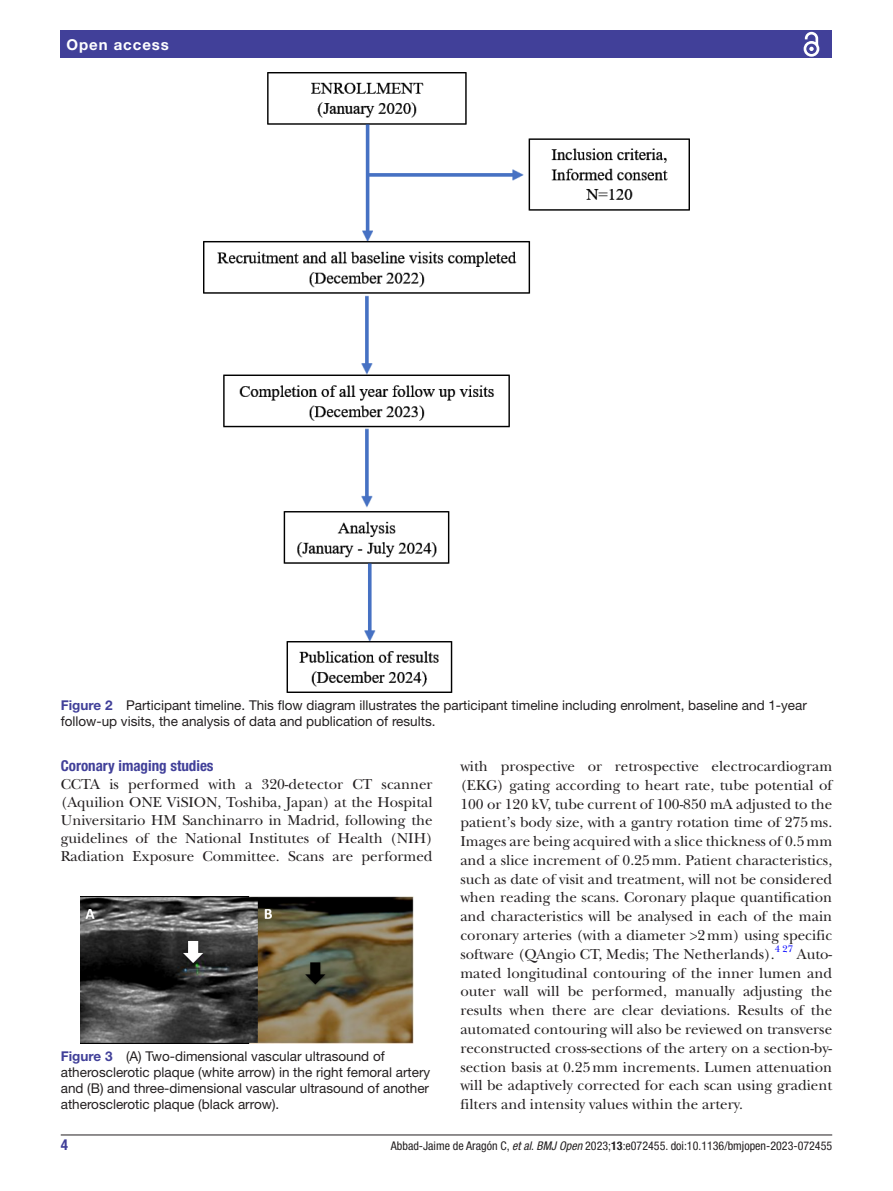
<style>
.page{position:relative;width:893px;height:1191px;background:#fff}
.page>*{position:absolute;margin:0;border:0;box-sizing:border-box;transform-origin:0 0}
.t1{font:15px/18.8px "New Baskerville";color:#231f20;text-align:justify}
.t2{font:700 condensed 15px "Helvetica Neue LT Std";color:#414099}
.t3{font:700 15px "Helvetica Neue LT Std";letter-spacing:.065em;color:#fff}
.t4{font:13.5px/16.2px "Helvetica Neue LT Std";color:#231f20}
.t5{font:condensed 12px "Helvetica Neue LT Std";color:#231f20}
.t6{font:9.9px "New Baskerville";color:#00f}
.s1{font-weight:700;color:#414099}
.s2{font-style:italic}
.s3{font-weight:700}
</style>
<div class="page">
<hr style="left:61px;top:1134px;width:771px;height:1px;background:#231f20">
<div style="left:61px;top:31px;width:771px;height:27px;background:#414099"></div>
<svg style="left:803px;top:31px;width:17px;height:26px"></svg>
<img style="left:203px;top:73px;width:487px;height:619px">
<img style="left:80px;top:896px;width:333px;height:147px">
<p class="t3" style="left:66px;top:35px;width:104px">Open access</p>
<p class="t4" style="left:61px;top:697px;width:748px"><span class="s1">Figure 2</span> Participant timeline. This flow diagram illustrates the participant timeline including enrolment, baseline and 1-year follow-up visits, the analysis of data and publication of results.</p>
<p class="t2" style="left:61px;top:757px;width:154px">Coronary imaging studies</p>
<p class="t1" style="left:61px;top:775px;width:373px;line-height:18px">CCTA is performed with a 320-detector CT scanner (Aquilion ONE ViSION, Toshiba, Japan) at the Hospital Universitario HM Sanchinarro in Madrid, following the guidelines of the National Institutes of Health (NIH)<br>Radiation Exposure Committee. Scans are performed</p>
<p class="t4" style="left:61px;top:1047px;width:371px"><span class="s1">Figure 3</span> (A) Two-dimensional vascular ultrasound of atherosclerotic plaque (white arrow) in the right femoral artery and (B) and three-dimensional vascular ultrasound of another atherosclerotic plaque (black arrow).</p>
<p class="t1" style="left:460px;top:757px;width:373px">with prospective or retrospective electrocardiogram (EKG) gating according to heart rate, tube potential of 100 or 120 kV, tube current of 100-850 mA adjusted to the patient’s body size, with a gantry rotation time of 275ms.<br>Images are being acquired with a slice thickness of 0.5mm and a slice increment of 0.25mm. Patient characteristics, such as date of visit and treatment, will not be considered when reading the scans. Coronary plaque quantification and characteristics will be analysed in each of the main coronary arteries (with a diameter &gt;2mm) using specific software (QAngio CT, Medis; The Netherlands).</p>
<p class="t6" style="left:775px;top:943px;width:20px">4 27</p>
<p class="t1" style="left:460px;top:944px;width:373px;text-indent:336px">Auto&shy;mated longitudinal contouring of the inner lumen and outer wall will be performed, manually adjusting the results when there are clear deviations. Results of the automated contouring will also be reviewed on transverse reconstructed cross-sections of the artery on a section-by&shy;section basis at 0.25mm increments. Lumen attenuation will be adaptively corrected for each scan using gradient filters and intensity values within the artery.</p>
<p class="t2" style="left:61px;top:1135px;width:9px">4</p>
<p class="t5" style="left:391px;top:1138px;width:443px">Abbad-Jaime de Aragón C, <span class="s2">et al</span>. <span class="s2">BMJ Open</span> 2023;<span class="s3">13</span>:e072455. doi:10.1136/bmjopen-2023-072455</p>
</div>
